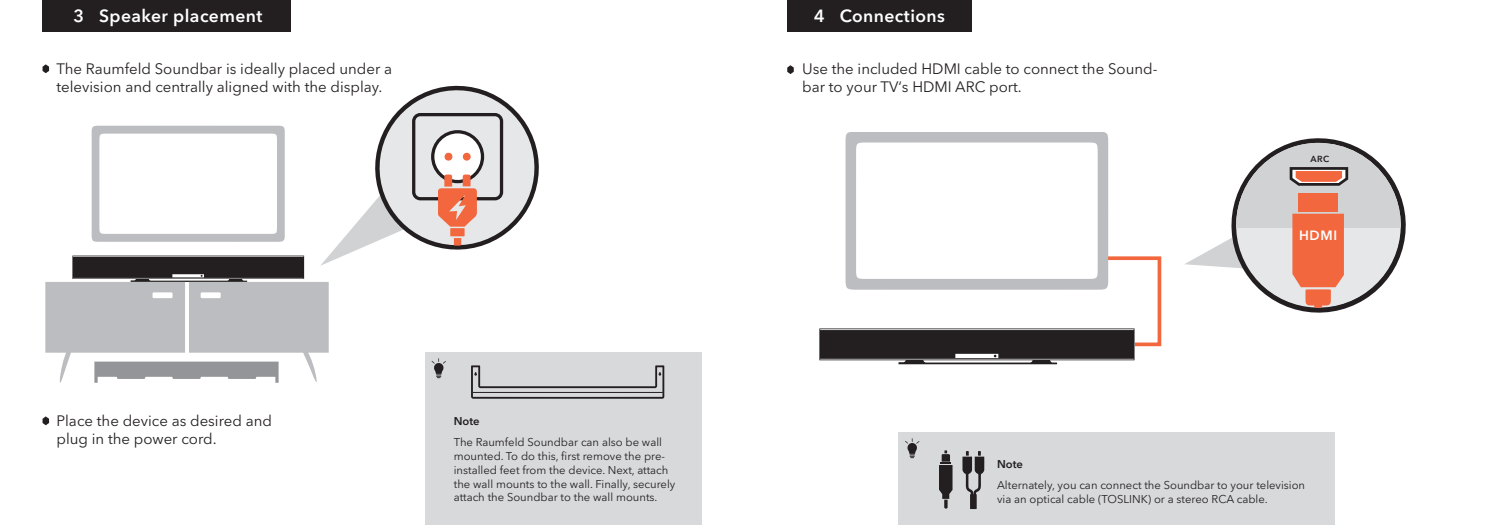
<style>
.page{position:relative;width:1489px;height:525px;background:#fff}
.page>*{position:absolute;margin:0;border:0;box-sizing:border-box;transform-origin:0 0}
.t1{font:600 17.5px "Avenir Next LT Pro";letter-spacing:.025em;color:#fff}
.t2{font:15px/18px "Avenir Next LT Pro";color:#231f20}
.t3{font:600 13.38px "Avenir Next LT Pro";color:#fff}
.t4{font:11.25px/13.8px "Avenir Next LT Pro";color:#231f20}
.t5{font:600 11.25px "Avenir Next LT Pro";color:#231f20}
.t6{font:600 8.75px "Avenir Next LT Pro";color:#231f20}
</style>
<div class="page">
<svg style="left:396px;top:85px;width:122px;height:28px"></svg>
<svg style="left:819px;top:254px;width:343px;height:110px"></svg>
<svg style="left:845px;top:132px;width:263px;height:157px"></svg>
<svg style="left:1290px;top:138px;width:57px;height:5px"></svg>
<svg style="left:1350px;top:228px;width:56px;height:79px"></svg>
<svg style="left:1257px;top:143px;width:149px;height:85px;fill:#d1d2d4"></svg>
<svg style="left:1185px;top:164px;width:165px;height:149px"></svg>
<div style="left:43px;top:0;width:248px;height:32px;background:#231f20"></div>
<div style="left:787px;top:0;width:184px;height:32px;background:#231f20"></div>
<svg style="left:787px;top:65px;width:6px;height:9px"></svg>
<svg style="left:43px;top:64px;width:6px;height:9px"></svg>
<svg style="left:43px;top:416px;width:6px;height:9px"></svg>
<div style="left:898px;top:432px;width:436px;height:92px;background:#d8d9db"></div>
<div style="left:425px;top:352px;width:277px;height:172px;background:#d8d9db"></div>
<svg style="left:905px;top:438px;width:14px;height:20px"></svg>
<svg style="left:45px;top:113px;width:619px;height:285px"></svg>
<hr style="left:473px;top:392px;width:189px;height:1px;background:#231f20">
<svg style="left:939px;top:450px;width:13px;height:58px"></svg>
<svg style="left:962px;top:451px;width:22px;height:55px"></svg>
<div style="left:970px;top:494px;width:6px;height:14px;background:#231f20"></div>
<h1 class="t1" style="left:73px;top:5px;width:190px">3 Speaker placement</h1>
<h1 class="t1" style="left:814px;top:5px;width:132px">4 Connections</h1>
<h2 class="t2" style="left:56px;top:60px;width:337px">The Raumfeld Soundbar is ideally placed under a television and centrally aligned with the display.</h2>
<h2 class="t2" style="left:802px;top:60px;width:357px">Use the included HDMI cable to connect the Sound&shy;bar to your TV‘s HDMI ARC port.</h2>
<p class="t6" style="left:1310px;top:154px;width:20px">ARC</p>
<p class="t3" style="left:1298px;top:227px;width:40px">HDMI</p>
<h2 class="t2" style="left:56px;top:412px;width:217px">Place the device as desired and plug in the power cord.</h2>
<p class="t5" style="left:454px;top:414px;width:27px">Note</p>
<p class="t4" style="left:454px;top:435px;width:223px">The Raumfeld Soundbar can also be wall mounted. To do this, first remove the pre&shy;installed feet from the device. Next, attach the wall mounts to the wall. Finally, securely attach the Soundbar to the wall mounts.</p>
<p class="t5" style="left:997px;top:457px;width:27px">Note</p>
<p class="t4" style="left:997px;top:478px;width:309px">Alternately, you can connect the Soundbar to your television via an optical cable (TOSLINK) or a stereo RCA cable.</p>
</div>
